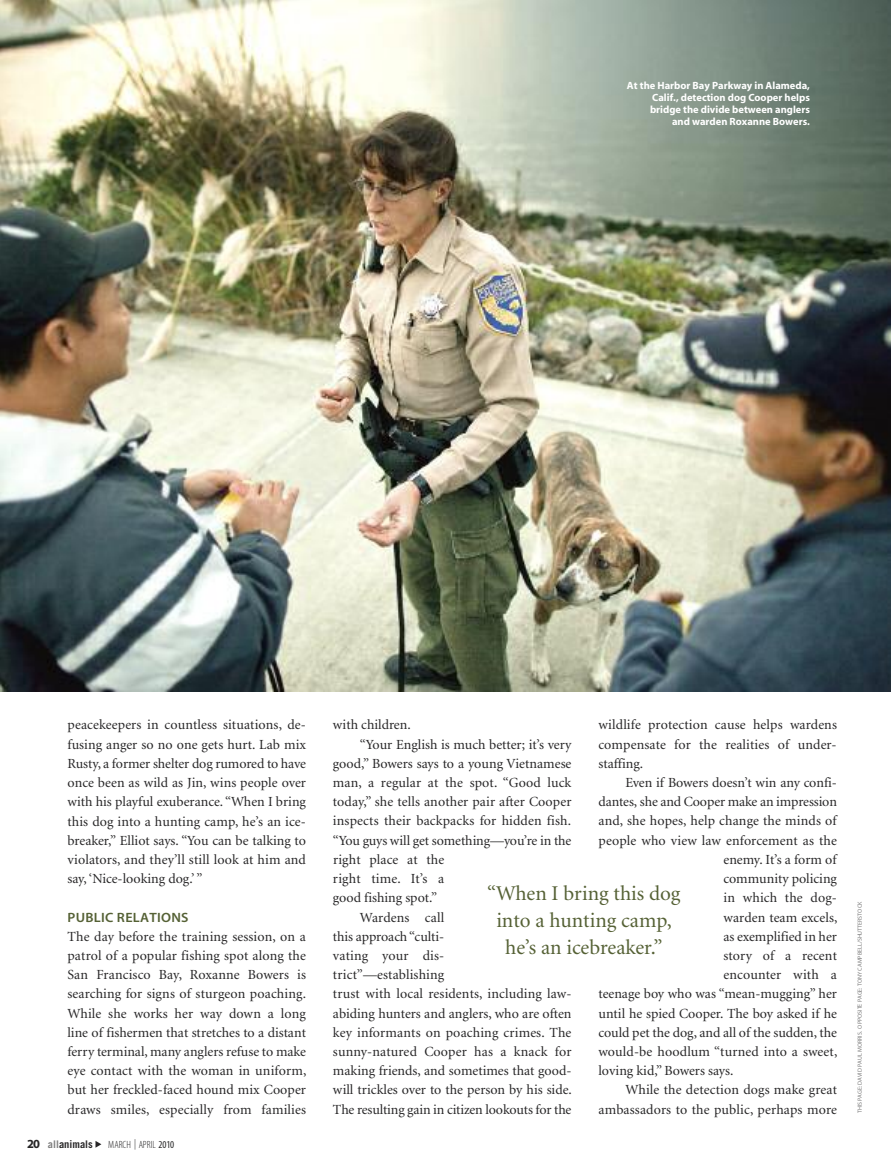
<style>
.page{position:relative;width:891px;height:1175px;background:#fff}
.page>*{position:absolute;margin:0;border:0;box-sizing:border-box;transform-origin:0 0}
.t1{font:21px/27px "Minion";color:#556135;text-align:center}
.t2{font:13.95px/19.2px "Minion";letter-spacing:.005em;color:#272627;text-align:justify}
.t3{font:13.5px "Myriad MM565 SB600 NO";letter-spacing:.02em;color:#556135;scale:1.05 1}
.t4{font:10.5px/12px "Myriad MM700 BD600 NO";color:#fff;text-align:right}
.t5{font:10.5px "Myriad MM213 LT300 CN";color:#272627}
.t6{font:700 10.5px "Trade Gothic";color:#272627}
.t7{font:6px "Myriad MM400 RG600 NO";color:#7d7d7d}
.s1{font-family:"Myriad MM700 BD600 NO";font-weight:400;font-size:12.45px}
.s2{color:#7d7d7d}
.s3{font-family:"Myriad MM400 RG300 CN"}
</style>
<div class="page">
<svg style="left:95px;top:1141px;width:6px;height:6px"></svg>
<img style="left:0;top:0;width:891px;height:691px">
<p class="t4" style="left:627px;top:80px;width:185px">At the Harbor Bay Parkway in Alameda, Calif., detection dog Cooper helps bridge the divide between anglers<br>and warden Roxanne Bowers.</p>
<p class="t2" style="left:68px;top:716px;width:240px">peacekeepers in countless situations, de&shy;fusing anger so no one gets hurt. Lab mix Rusty, a former shelter dog rumored to have once been as wild as Jin, wins people over with his playful exuberance. “When I bring this dog into a hunting camp, he’s an ice&shy;breaker,” Elliot says. “You can be talking to violators, and they’ll still look at him and say, ‘Nice-looking dog.’ ”</p>
<p class="t3" style="left:68px;top:912px;width:117px">PUBLIC RELATIONS</p>
<p class="t2" style="left:67px;top:927px;width:240px">The day before the training session, on a patrol of a popular fishing spot along the San Francisco Bay, Roxanne Bowers is searching for signs of sturgeon poaching.<br>While she works her way down a long line of fishermen that stretches to a distant ferry terminal, many anglers refuse to make eye contact with the woman in uniform, but her freckled-faced hound mix Cooper draws smiles, especially from families</p>
<p class="t6" style="left:27px;top:1140px;width:67px"><span class="s1">20</span> <span class="s2">all</span>animals</p>
<p class="t5" style="left:108px;top:1140px;width:68px">MARCH | APRIL <span class="s3">2010</span></p>
<p class="t2" style="left:598px;top:716px;width:240px">wildlife protection cause helps wardens compensate for the realities of under&shy;staffing.</p>
<p class="t2" style="left:625px;top:774px;width:213px">Even if Bowers doesn’t win any confi-</p>
<p class="t2" style="left:598px;top:793px;width:240px">dantes, she and Cooper make an impression</p>
<p class="t2" style="left:598px;top:812px;width:240px">and, she hopes, help change the minds of</p>
<p class="t2" style="left:598px;top:831px;width:240px">people who view law enforcement as the</p>
<p class="t2" style="left:724px;top:851px;width:115px">enemy. It’s a form of</p>
<p class="t2" style="left:724px;top:870px;width:115px">community policing</p>
<p class="t2" style="left:724px;top:889px;width:115px">in which the dog-</p>
<p class="t2" style="left:724px;top:908px;width:115px">warden team excels,</p>
<p class="t2" style="left:724px;top:927px;width:115px">as exemplified in her</p>
<p class="t2" style="left:724px;top:947px;width:115px">story of a recent</p>
<p class="t2" style="left:724px;top:966px;width:115px">encounter with a</p>
<p class="t2" style="left:598px;top:985px;width:240px">teenage boy who was “mean-mugging” her</p>
<p class="t2" style="left:598px;top:1004px;width:240px">until he spied Cooper. The boy asked if he</p>
<p class="t2" style="left:598px;top:1023px;width:240px">could pet the dog, and all of the sudden, the</p>
<p class="t2" style="left:598px;top:1043px;width:240px">would-be hoodlum “turned into a sweet,</p>
<p class="t2" style="left:598px;top:1062px;width:136px">loving kid,” Bowers says.</p>
<p class="t2" style="left:625px;top:1081px;width:213px">While the detection dogs make great</p>
<p class="t2" style="left:598px;top:1100px;width:240px">ambassadors to the public, perhaps more</p>
<p class="t2" style="left:333px;top:716px;width:79px">with children.</p>
<p class="t2" style="left:360px;top:735px;width:213px">“Your English is much better; it’s very</p>
<p class="t2" style="left:333px;top:755px;width:240px">good,” Bowers says to a young Vietnamese</p>
<p class="t2" style="left:333px;top:774px;width:240px">man, a regular at the spot. “Good luck</p>
<p class="t2" style="left:333px;top:793px;width:240px">today,” she tells another pair after Cooper</p>
<p class="t2" style="left:333px;top:812px;width:240px">inspects their backpacks for hidden fish.</p>
<p class="t2" style="left:333px;top:831px;width:240px">“You guys will get something—you’re in the</p>
<p class="t2" style="left:333px;top:851px;width:113px">right place at the</p>
<p class="t2" style="left:333px;top:870px;width:113px">right time. It’s a</p>
<p class="t2" style="left:333px;top:889px;width:106px">good fishing spot.”</p>
<p class="t2" style="left:360px;top:908px;width:86px">Wardens call</p>
<p class="t2" style="left:333px;top:927px;width:113px">this approach“culti-</p>
<p class="t2" style="left:333px;top:947px;width:113px">vating your dis-</p>
<p class="t2" style="left:333px;top:966px;width:113px">trict”—establishing</p>
<p class="t2" style="left:333px;top:985px;width:240px">trust with local residents, including law-</p>
<p class="t2" style="left:333px;top:1004px;width:240px">abiding hunters and anglers, who are often</p>
<p class="t2" style="left:333px;top:1023px;width:240px">key informants on poaching crimes. The</p>
<p class="t2" style="left:333px;top:1043px;width:240px">sunny-natured Cooper has a knack for</p>
<p class="t2" style="left:333px;top:1062px;width:240px">making friends, and sometimes that good-</p>
<p class="t2" style="left:333px;top:1081px;width:240px">will trickles over to the person by his side.</p>
<p class="t2" style="left:333px;top:1100px;width:240px">The resulting gain in citizen lookouts for the</p>
<h1 class="t1" style="left:487px;top:881px;width:195px">“When I bring this dog into a hunting camp, he’s an icebreaker.”</h1>
<p class="t7" style="left:858px;top:1113px;width:213px;rotate:-90deg">THIS PAGE: DAVID PAUL MORRIS. OPPOSITE PAGE: TONY CAMPBELL/SHUTTERSTOCK</p>
</div>
